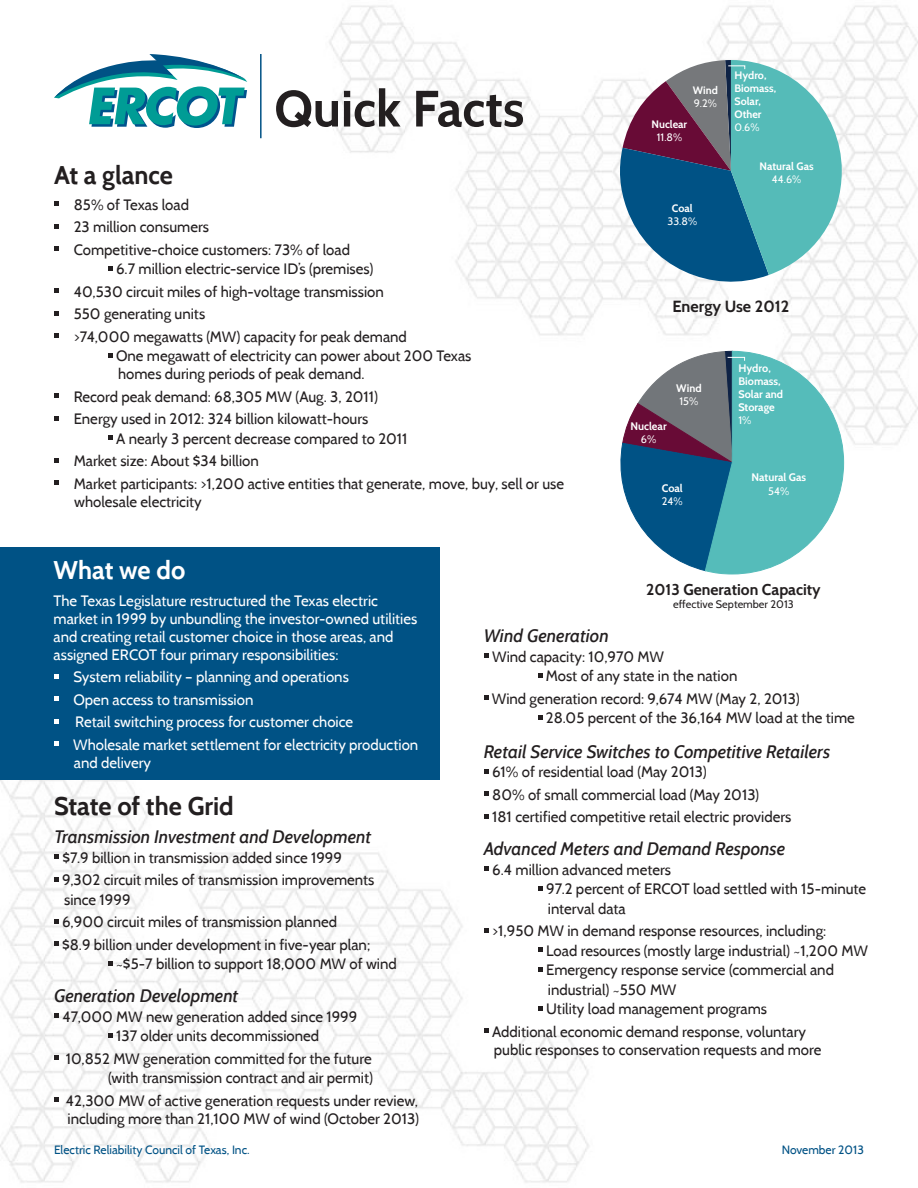
<style>
.page{position:relative;width:918px;height:1188px;background:#fff}
.page>*{position:absolute;margin:0;border:0;box-sizing:border-box;transform-origin:0 0}
.t1{font:700 51px "Cabin";color:#231f20}
.t2{font:700 25.5px "Cabin";color:#231f20}
.t3{font:700 25.5px "Cabin";color:#fff}
.t4{font:italic 500 18px "Cabin";color:#231f20}
.t5{font:700 16.2px "Cabin";color:#231f20}
.t6{font:700 15.75px "Cabin";color:#231f20}
.t7{font:15px "Cabin";color:#231f20}
.t8{font:15px "Cabin";color:#fff}
.t9{font:12px "Cabin";color:#005285}
.t10{font:700 10.95px/13px "Cabin";color:#fff}
.t11{font:10.95px "Cabin";color:#231f20}
.t12{font:10.95px "Cabin";color:#fff}
.t13{font:700 10.8px/12.9px "Cabin";color:#fff;text-align:center}
.t14{font:10.8px/12.9px "Cabin";color:#fff;text-align:center}
.s1{font-weight:400}
.s2{font-weight:700}
</style>
<div class="page">
<img style="left:0;top:610px;width:589px;height:573px">
<img style="left:0;top:5px;width:918px;height:557px">
<svg style="left:54px;top:54px;width:193px;height:74px"></svg>
<svg style="left:54px;top:201px;width:5px;height:5px"></svg>
<svg style="left:54px;top:224px;width:5px;height:5px"></svg>
<svg style="left:54px;top:246px;width:5px;height:5px"></svg>
<svg style="left:108px;top:266px;width:5px;height:5px"></svg>
<svg style="left:54px;top:288px;width:5px;height:5px"></svg>
<svg style="left:54px;top:311px;width:5px;height:5px"></svg>
<svg style="left:54px;top:333px;width:5px;height:5px"></svg>
<svg style="left:108px;top:353px;width:5px;height:5px"></svg>
<svg style="left:54px;top:393px;width:5px;height:5px"></svg>
<svg style="left:54px;top:416px;width:5px;height:5px"></svg>
<svg style="left:108px;top:435px;width:5px;height:5px"></svg>
<svg style="left:54px;top:458px;width:5px;height:5px"></svg>
<svg style="left:54px;top:480px;width:5px;height:5px"></svg>
<svg style="left:618px;top:60px;width:224px;height:236px"></svg>
<svg style="left:612px;top:351px;width:232px;height:223px"></svg>
<hr style="left:260px;top:54px;width:2px;height:84px;background:#005285">
<div style="left:0;top:548px;width:439px;height:232px;background:#005285"></div>
<svg style="left:54px;top:674px;width:4px;height:4px"></svg>
<svg style="left:54px;top:696px;width:4px;height:5px"></svg>
<svg style="left:54px;top:719px;width:4px;height:4px"></svg>
<svg style="left:54px;top:741px;width:4px;height:5px"></svg>
<svg style="left:54px;top:854px;width:5px;height:5px"></svg>
<svg style="left:54px;top:877px;width:5px;height:4px"></svg>
<svg style="left:54px;top:919px;width:5px;height:4px"></svg>
<svg style="left:54px;top:941px;width:5px;height:5px"></svg>
<svg style="left:108px;top:961px;width:5px;height:4px"></svg>
<svg style="left:54px;top:1013px;width:5px;height:5px"></svg>
<svg style="left:108px;top:1033px;width:5px;height:4px"></svg>
<svg style="left:54px;top:1055px;width:5px;height:5px"></svg>
<svg style="left:54px;top:1097px;width:5px;height:5px"></svg>
<svg style="left:484px;top:653px;width:4px;height:5px"></svg>
<svg style="left:538px;top:673px;width:4px;height:4px"></svg>
<svg style="left:484px;top:695px;width:4px;height:5px"></svg>
<svg style="left:538px;top:715px;width:4px;height:4px"></svg>
<svg style="left:484px;top:769px;width:4px;height:4px"></svg>
<svg style="left:484px;top:791px;width:4px;height:5px"></svg>
<svg style="left:484px;top:814px;width:4px;height:4px"></svg>
<svg style="left:484px;top:866px;width:4px;height:5px"></svg>
<svg style="left:538px;top:886px;width:4px;height:4px"></svg>
<svg style="left:484px;top:928px;width:4px;height:4px"></svg>
<svg style="left:538px;top:947px;width:4px;height:5px"></svg>
<svg style="left:538px;top:967px;width:4px;height:4px"></svg>
<svg style="left:538px;top:1006px;width:4px;height:4px"></svg>
<svg style="left:484px;top:1028px;width:4px;height:5px"></svg>
<p class="t1" style="left:274px;top:78px;width:252px">Quick Facts</p>
<p class="t2" style="left:54px;top:160px;width:121px">At a glance</p>
<p class="t7" style="left:74px;top:195px;width:117px">85% of Texas load</p>
<p class="t7" style="left:74px;top:218px;width:137px">23 million consumers</p>
<p class="t7" style="left:74px;top:240px;width:278px">Competitive-choice customers: 73% of load</p>
<p class="t7" style="left:116px;top:260px;width:259px">6.7 million electric-service ID’s (premises)</p>
<p class="t7" style="left:74px;top:282px;width:312px">40,530 circuit miles of high-voltage transmission</p>
<p class="t7" style="left:74px;top:305px;width:133px">550 generating units</p>
<p class="t7" style="left:74px;top:327px;width:335px">&gt;74,000 megawatts (MW) capacity for peak demand</p>
<p class="t7" style="left:116px;top:347px;width:357px">One megawatt of electricity can power about 200 Texas</p>
<p class="t7" style="left:118px;top:365px;width:248px">homes during periods of peak demand.</p>
<p class="t7" style="left:74px;top:387px;width:306px">Record peak demand: 68,305 MW (Aug. 3, 2011)</p>
<p class="t7" style="left:74px;top:410px;width:296px">Energy used in 2012: 324 billion kilowatt-hours</p>
<p class="t7" style="left:116px;top:429px;width:293px">A nearly 3 percent decrease compared to 2011</p>
<p class="t7" style="left:74px;top:452px;width:187px">Market size: About $34 billion</p>
<p class="t7" style="left:74px;top:474px;width:492px">Market participants: &gt;1,200 active entities that generate, move, buy, sell or use</p>
<p class="t7" style="left:74px;top:492px;width:129px">wholesale electricity</p>
<p class="t13" style="left:693px;top:84px;width:27px;text-align:left">Wind<br><span class="s1">9.2%</span></p>
<p class="t13" style="left:652px;top:118px;width:37px">Nuclear<br><span class="s1">11.8%</span></p>
<p class="t14" style="left:668px;top:202px;width:31px"><span class="s2">Coal<br></span>33.8%</p>
<p class="t13" style="left:735px;top:69px;width:43px;text-align:left">Hydro,<br>Biomass,<br>Solar,<br>Other<br><span class="s1">0.6%</span></p>
<p class="t13" style="left:760px;top:160px;width:55px">Natural Gas<br><span class="s1">44.6%</span></p>
<p class="t5" style="left:672px;top:296px;width:118px">Energy Use 2012</p>
<p class="t10" style="left:631px;top:419px;width:38px;text-align:center">Nuclear<br><span class="s1">6%</span></p>
<p class="t10" style="left:676px;top:381px;width:27px">Wind<br><span class="s1">15%</span></p>
<p class="t10" style="left:738px;top:361px;width:46px">Hydro,<br>Biomass,<br>Solar and<br>Storage<br><span class="s1">1%</span></p>
<p class="t10" style="left:751px;top:471px;width:56px">Natural Gas</p>
<p class="t10" style="left:662px;top:481px;width:23px">Coal</p>
<p class="t12" style="left:768px;top:484px;width:23px">54%</p>
<p class="t12" style="left:662px;top:494px;width:23px">24%</p>
<p class="t3" style="left:54px;top:554px;width:133px">What we do</p>
<p class="t8" style="left:54px;top:591px;width:326px">The Texas Legislature restructured the Texas electric</p>
<p class="t8" style="left:54px;top:609px;width:365px">market in 1999 by unbundling the investor-owned utilities</p>
<p class="t8" style="left:54px;top:627px;width:341px">and creating retail customer choice in those areas, and</p>
<p class="t8" style="left:54px;top:645px;width:286px">assigned ERCOT four primary responsibilities:</p>
<p class="t8" style="left:73px;top:668px;width:277px">System reliability – planning and operations</p>
<p class="t8" style="left:73px;top:690px;width:182px">Open access to transmission</p>
<p class="t8" style="left:75px;top:713px;width:279px">Retail switching process for customer choice</p>
<p class="t8" style="left:73px;top:735px;width:347px">Wholesale market settlement for electricity production</p>
<p class="t8" style="left:74px;top:753px;width:79px">and delivery</p>
<p class="t2" style="left:54px;top:790px;width:181px">State of the Grid</p>
<p class="t4" style="left:54px;top:826px;width:319px">Transmission Investment and Development</p>
<p class="t7" style="left:62px;top:848px;width:281px">$7.9 billion in transmission added since 1999</p>
<p class="t7" style="left:62px;top:871px;width:314px">9,302 circuit miles of transmission improvements</p>
<p class="t7" style="left:64px;top:890px;width:68px">since 1999</p>
<p class="t7" style="left:62px;top:913px;width:276px">6,900 circuit miles of transmission planned</p>
<p class="t7" style="left:62px;top:935px;width:310px">$8.9 billion under development in five-year plan;</p>
<p class="t7" style="left:116px;top:955px;width:282px">~$5-7 billion to support 18,000 MW of wind</p>
<p class="t4" style="left:54px;top:985px;width:186px">Generation Development</p>
<p class="t7" style="left:62px;top:1007px;width:296px">47,000 MW new generation added since 1999</p>
<p class="t7" style="left:116px;top:1027px;width:205px">137 older units decommissioned</p>
<p class="t7" style="left:66px;top:1049px;width:307px">10,852 MW generation committed for the future</p>
<p class="t7" style="left:108px;top:1069px;width:267px">(with transmission contract and air permit)</p>
<p class="t7" style="left:66px;top:1091px;width:354px">42,300 MW of active generation requests under review,</p>
<p class="t7" style="left:68px;top:1109px;width:353px">including more than 21,100 MW of wind (October 2013)</p>
<p class="t6" style="left:646px;top:580px;width:176px">2013 Generation Capacity</p>
<p class="t11" style="left:673px;top:598px;width:122px">effective September 2013</p>
<p class="t4" style="left:484px;top:625px;width:127px">Wind Generation</p>
<p class="t7" style="left:492px;top:647px;width:173px">Wind capacity: 10,970 MW</p>
<p class="t7" style="left:546px;top:667px;width:193px">Most of any state in the nation</p>
<p class="t7" style="left:492px;top:689px;width:309px">Wind generation record: 9,674 MW (May 2, 2013)</p>
<p class="t7" style="left:546px;top:709px;width:311px">28.05 percent of the 36,164 MW load at the time</p>
<p class="t4" style="left:484px;top:740px;width:348px">Retail Service Switches to Competitive Retailers</p>
<p class="t7" style="left:492px;top:763px;width:216px">61% of residential load (May 2013)</p>
<p class="t7" style="left:492px;top:785px;width:268px">80% of small commercial load (May 2013)</p>
<p class="t7" style="left:492px;top:808px;width:301px">181 certified competitive retail electric providers</p>
<p class="t4" style="left:484px;top:838px;width:303px">Advanced Meters and Demand Response</p>
<p class="t7" style="left:492px;top:860px;width:180px">6.4 million advanced meters</p>
<p class="t7" style="left:546px;top:880px;width:322px">97.2 percent of ERCOT load settled with 15-minute</p>
<p class="t7" style="left:548px;top:899px;width:79px">interval data</p>
<p class="t7" style="left:492px;top:922px;width:336px">&gt;1,950 MW in demand response resources, including:</p>
<p class="t7" style="left:546px;top:941px;width:323px">Load resources (mostly large industrial) ~1,200 MW</p>
<p class="t7" style="left:546px;top:961px;width:289px">Emergency response service (commercial and</p>
<p class="t7" style="left:548px;top:980px;width:130px">industrial) ~550 MW</p>
<p class="t7" style="left:546px;top:1000px;width:222px">Utility load management programs</p>
<p class="t7" style="left:492px;top:1022px;width:315px">Additional economic demand response, voluntary</p>
<p class="t7" style="left:494px;top:1040px;width:329px">public responses to conservation requests and more</p>
<p class="t9" style="left:54px;top:1142px;width:197px">Electric Reliability Council of Texas, Inc.</p>
<p class="t9" style="left:782px;top:1142px;width:84px">November 2013</p>
</div>
